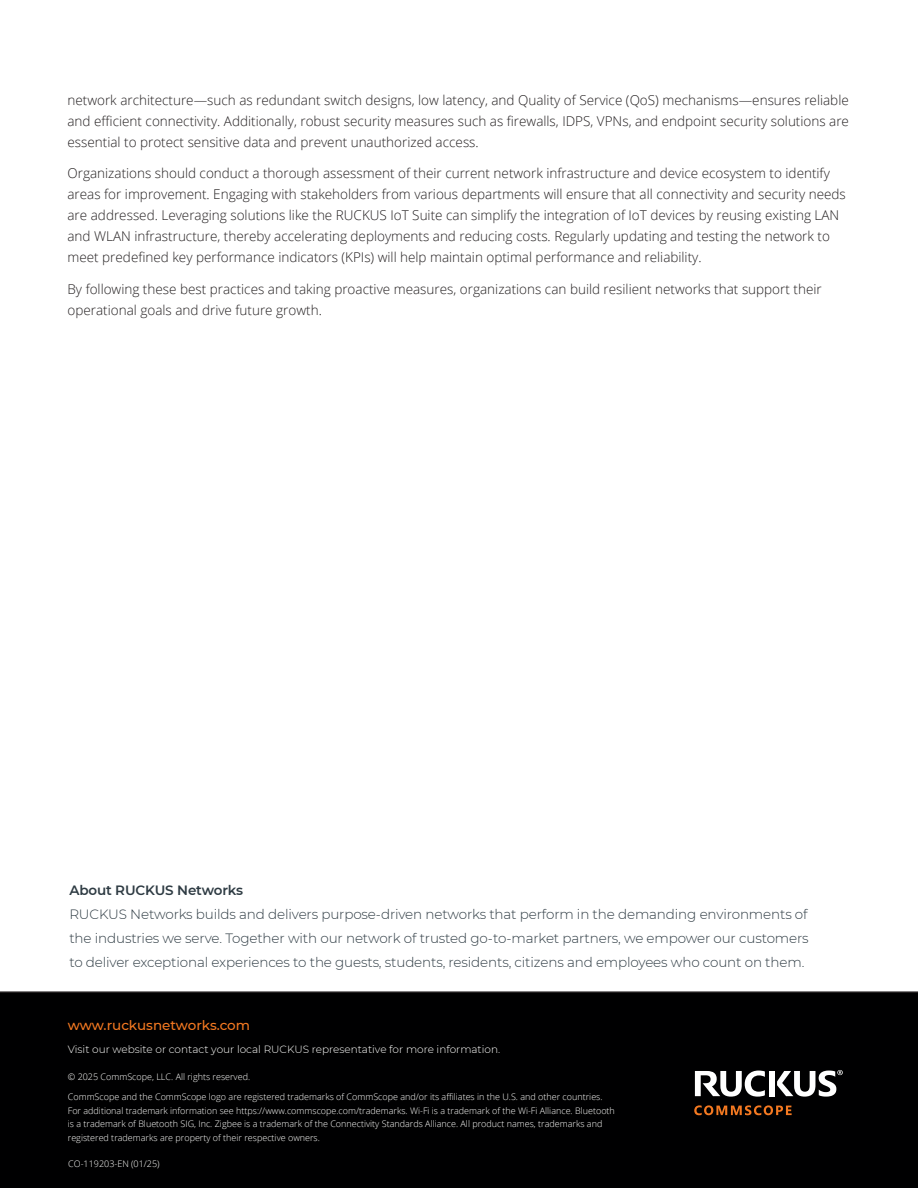
<style>
.page{position:relative;width:918px;height:1188px;background:#fff}
.page>*{position:absolute;margin:0;border:0;box-sizing:border-box;transform-origin:0 0}
.RUCK_Body_text_9pt{font:300 13.5px/21px "Open Sans";color:#231f20}
.RUCK_Intro_body_10pt{font:300 13.5px/24px "Montserrat";letter-spacing:-.01em;color:#2e3b43;text-align:justify}
.RUCK_commscope_com{font:500 13.5px "Montserrat";letter-spacing:-.005em;color:#f47921}
.RUCK_Intro_body_10pt-2{font:600 13.5px "Montserrat";letter-spacing:-.01em;color:#2e3b43}
.RUCK_Legal{font:300 10.5px "Montserrat";color:#fff}
.RUCK_Legal-2{font:300 9px/13.5px "Open Sans";color:#fff}
</style>
<div class="page">
<div style="left:0;top:991px;width:918px;height:197px;background:#000001"></div>
<div style="left:769px;top:1071px;width:6px;height:25px;background:#fff"></div>
<svg style="left:695px;top:1071px;width:70px;height:26px"></svg>
<svg style="left:777px;top:1070px;width:66px;height:27px"></svg>
<svg style="left:694px;top:1105px;width:98px;height:10px"></svg>
<p class="RUCK_Body_text_9pt" style="left:68px;top:89px;width:783px;text-align:justify">network architecture—such as redundant switch designs, low latency, and Quality of Service (QoS) mechanisms—ensures reliable and efficient connectivity. Additionally, robust security measures such as firewalls, IDPS, VPNs, and endpoint security solutions are essential to protect sensitive data and prevent unauthorized access.</p>
<p class="RUCK_Body_text_9pt" style="left:68px;top:163px;width:780px">Organizations should conduct a thorough assessment of their current network infrastructure and device ecosystem to identify areas for improvement. Engaging with stakeholders from various departments will ensure that all connectivity and security needs are addressed. Leveraging solutions like the RUCKUS IoT Suite can simplify the integration of IoT devices by reusing existing LAN and WLAN infrastructure, thereby accelerating deployments and reducing costs. Regularly updating and testing the network to meet predefined key performance indicators (KPIs) will help maintain optimal performance and reliability.</p>
<p class="RUCK_Body_text_9pt" style="left:68px;top:278px;width:756px">By following these best practices and taking proactive measures, organizations can build resilient networks that support their operational goals and drive future growth.</p>
<p class="RUCK_Intro_body_10pt-2" style="left:69px;top:881px;width:175px">About RUCKUS Networks</p>
<p class="RUCK_Intro_body_10pt" style="left:69px;top:902px;width:741px">RUCKUS Networks builds and delivers purpose-driven networks that perform in the demanding environments of the industries we serve. Together with our network of trusted go-to-market partners, we empower our customers to deliver exceptional experiences to the guests, students, residents, citizens and employees who count on them.</p>
<p class="RUCK_commscope_com" style="left:68px;top:1016px;width:184px">www.ruckusnetworks.com</p>
<p class="RUCK_Legal" style="left:68px;top:1042px;width:434px">Visit our website or contact your local RUCKUS representative for more information.</p>
<p class="RUCK_Legal-2" style="left:68px;top:1070px;width:184px">© 2025 CommScope, LLC. All rights reserved.</p>
<p class="RUCK_Legal-2" style="left:68px;top:1090px;width:549px">CommScope and the CommScope logo are registered trademarks of CommScope and/or its affiliates in the U.S. and other countries.<br>For additional trademark information see https://www.commscope.com/trademarks. Wi-Fi is a trademark of the Wi-Fi Alliance. Bluetooth is a trademark of Bluetooth SIG, Inc. Zigbee is a trademark of the Connectivity Standards Alliance. All product names, trademarks and registered trademarks are property of their respective owners.</p>
<p class="RUCK_Legal-2" style="left:68px;top:1156px;width:93px">CO-119203-EN (01/25)</p>
</div>
